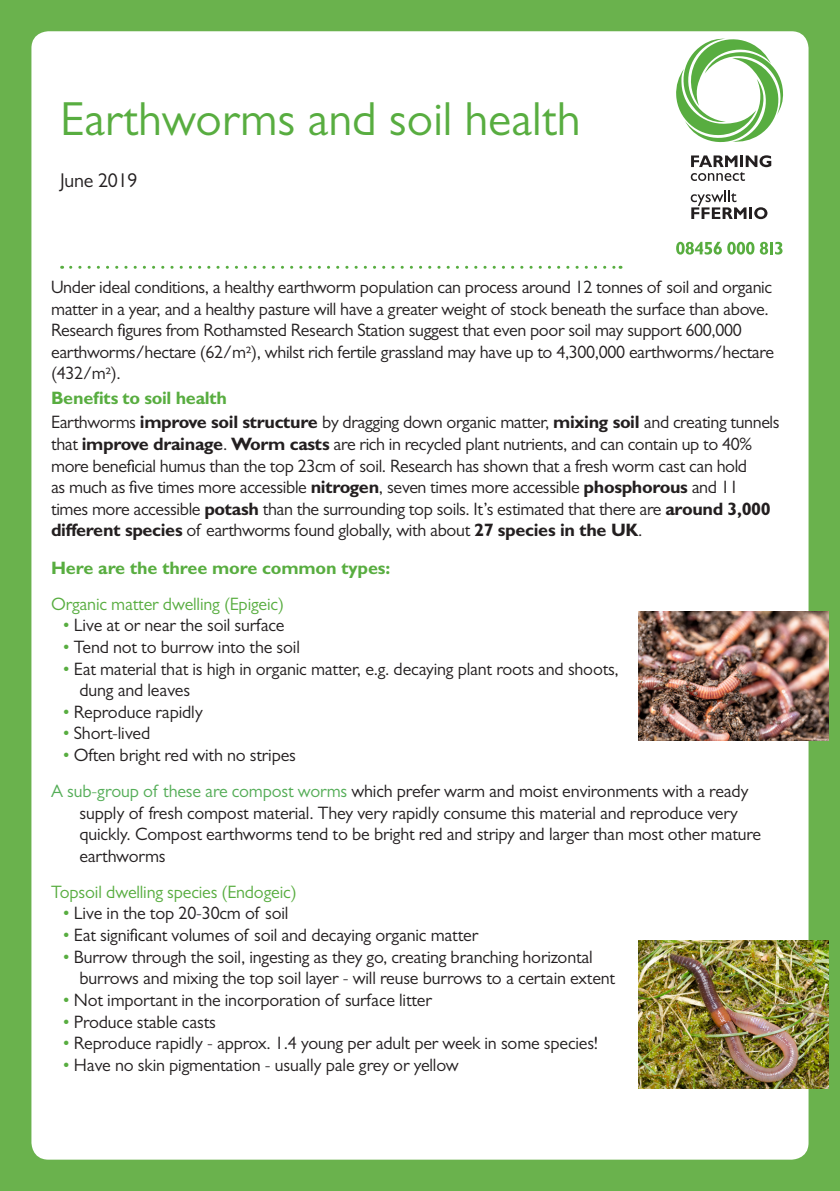
<style>
.page{position:relative;width:840px;height:1191px;background:#fff}
.page>*{position:absolute;margin:0;border:0;box-sizing:border-box;transform-origin:0 0}
.t1{font:48px "Gill Sans MT Pro";color:#58ad40}
.t2{font:20px "Gill Sans MT Pro";letter-spacing:-.01em;color:#231f20}
.t3{font:18px/21.6px "Gill Sans MT Pro";letter-spacing:-.015em;color:#231f20}
.t4{font:18px "Gill Sans MT Pro";letter-spacing:-.01em;color:#58ad40}
.t5{font:700 18px "Gill Sans MT Pro";letter-spacing:-.01em;color:#58ad40}
.s1{font-weight:700}
.s2{color:#58ad40}
.s3{color:#54ad57}
</style>
<div class="page">
<div style="left:0;top:0;width:839px;height:1191px;background:#6ab24d"></div>
<div style="left:31px;top:31px;width:777px;height:1128px;background:#fff;border-radius:17px"></div>
<svg style="left:71px;top:266px;width:549px;height:3px"></svg>
<svg style="left:676px;top:39px;width:106px;height:104px"></svg>
<svg style="left:690px;top:190px;width:77px;height:29px"></svg>
<svg style="left:690px;top:155px;width:80px;height:26px"></svg>
<svg style="left:676px;top:242px;width:106px;height:13px"></svg>
<img style="left:638px;top:940px;width:190px;height:148px">
<img style="left:638px;top:611px;width:190px;height:129px">
<p class="t1" style="left:60px;top:90px;width:521px">Earthworms and soil health</p>
<p class="t2" style="left:60px;top:169px;width:79px">June 2019</p>
<p class="t3" style="left:51px;top:276px;width:724px">Under ideal conditions, a healthy earthworm population can process around 12 tonnes of soil and organic matter in a year, and a healthy pasture will have a greater weight of stock beneath the surface than above.<br>Research figures from Rothamsted Research Station suggest that even poor soil may support 600,000 earthworms/hectare (62/m²), whilst rich fertile grassland may have up to 4,300,000 earthworms/hectare (432/m²).</p>
<p class="t5" style="left:51px;top:387px;width:177px">Benefits to soil health</p>
<p class="t3" style="left:51px;top:411px;width:729px">Earthworms <span class="s1">improve soil structure</span> by dragging down organic matter, <span class="s1">mixing soil</span> and creating tunnels that <span class="s1">improve drainage</span>. <span class="s1">Worm casts</span> are rich in recycled plant nutrients, and can contain up to 40% more beneficial humus than the top 23cm of soil. Research has shown that a fresh worm cast can hold<br>as much as five times more accessible <span class="s1">nitrogen</span>, seven times more accessible <span class="s1">phosphorous</span> and 11 times more accessible <span class="s1">potash</span> than the surrounding top soils. It’s estimated that there are <span class="s1">around 3,000 different species</span> of earthworms found globally, with about <span class="s1">27 species in the UK</span>.</p>
<p class="t5" style="left:51px;top:556px;width:340px">Here are the three more common types:</p>
<p class="t4" style="left:51px;top:593px;width:234px">Organic matter dwelling (Epigeic)</p>
<p class="t3" style="left:62px;top:614px;width:223px"><span class="s2">•</span> Live at or near the soil surface</p>
<p class="t3" style="left:62px;top:636px;width:239px"><span class="s2">•</span> Tend not to burrow into the soil</p>
<p class="t3" style="left:79px;top:657px;width:540px;text-indent:-17px"><span class="s2">•</span> Eat material that is high in organic matter, e.g. decaying plant roots and shoots, dung and leaves</p>
<p class="t3" style="left:62px;top:701px;width:142px"><span class="s2">•</span> Reproduce rapidly</p>
<p class="t3" style="left:62px;top:722px;width:89px"><span class="s2">•</span> Short-lived</p>
<p class="t3" style="left:62px;top:744px;width:235px"><span class="s2">•</span> Often bright red with no stripes</p>
<p class="t3" style="left:79px;top:780px;width:683px;text-indent:-28px"><span class="s3">A sub-group of these are compost worms</span> which prefer warm and moist environments with a ready supply of fresh compost material. They very rapidly consume this material and reproduce very quickly. Compost earthworms tend to be bright red and stripy and larger than most other mature earthworms</p>
<p class="t4" style="left:51px;top:881px;width:247px">Topsoil dwelling species (Endogeic)</p>
<p class="t3" style="left:62px;top:902px;width:227px"><span class="s2">•</span> Live in the top 20-30cm of soil</p>
<p class="t3" style="left:62px;top:924px;width:417px"><span class="s2">•</span> Eat significant volumes of soil and decaying organic matter</p>
<p class="t3" style="left:79px;top:945px;width:537px;text-indent:-17px"><span class="s2">•</span> Burrow through the soil, ingesting as they go, creating branching horizontal burrows and mixing the top soil layer - will reuse burrows to a certain extent</p>
<p class="t3" style="left:62px;top:989px;width:371px"><span class="s2">•</span> Not important in the incorporation of surface litter</p>
<p class="t3" style="left:62px;top:1010px;width:155px"><span class="s2">•</span> Produce stable casts</p>
<p class="t3" style="left:62px;top:1032px;width:537px"><span class="s2">•</span> Reproduce rapidly - approx. 1.4 young per adult per week in some species!</p>
<p class="t3" style="left:62px;top:1053px;width:397px"><span class="s2">•</span> Have no skin pigmentation - usually pale grey or yellow</p>
</div>
